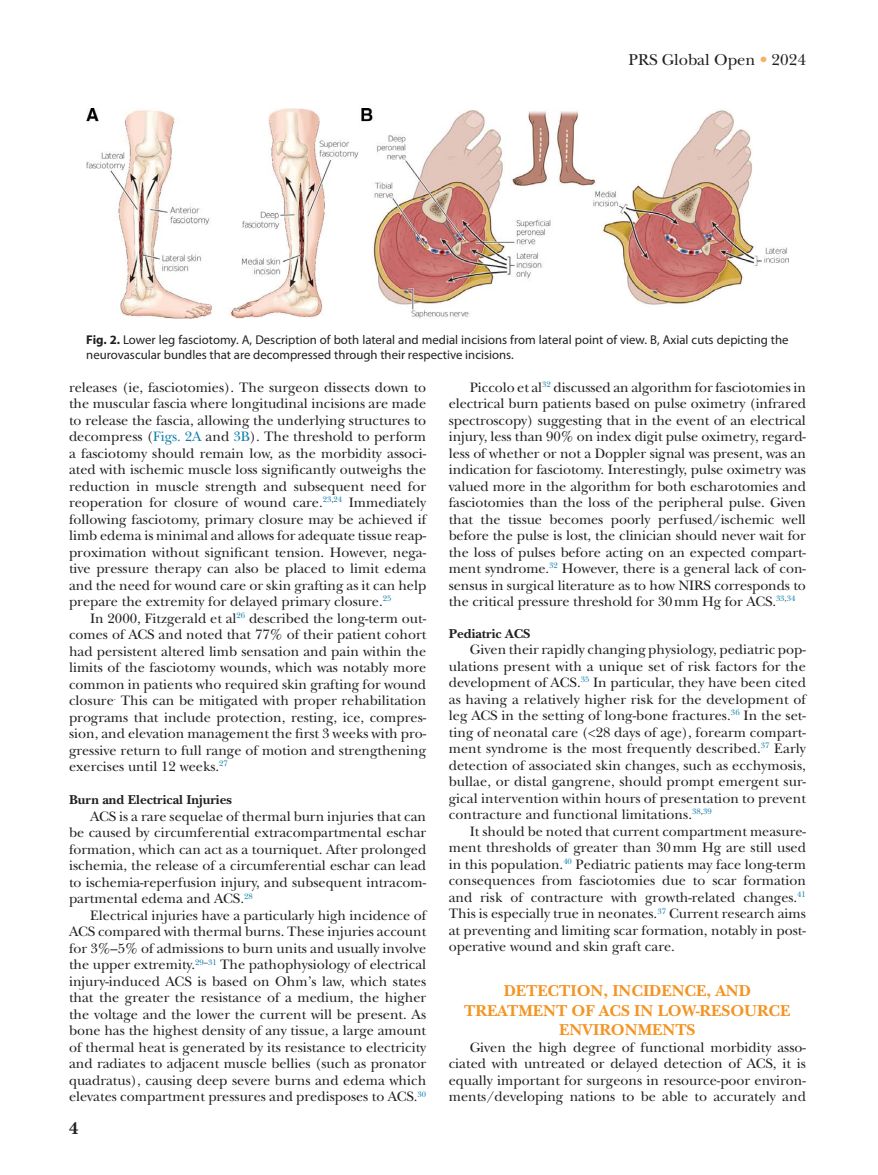
<style>
.page{position:relative;width:878px;height:1175px;background:#fff}
.page>*{position:absolute;margin:0;border:0;box-sizing:border-box;transform-origin:0 0}
.t1{font:700 18px "New Baskerville Std";color:#231f20}
.t2{font:700 16.5px/19.5px "New Baskerville Std";color:#f39423;text-align:center}
.t3{font:16.5px "New Baskerville Std";color:#231f20}
.t4{font:14.25px/16.5px "New Baskerville Std";color:#231f20;text-align:justify}
.t5{font:700 13.5px "New Baskerville Std";color:#231f20}
.t6{font:12.75px/15px "Myriad Pro";color:#231f20}
.s1{color:#f7b163}
.s2{font-weight:700}
.s3{color:#0f7eac}
</style>
<div class="page">
<img style="left:86px;top:108px;width:702px;height:210px">
<p class="t3" style="left:628px;top:50px;width:179px">PRS Global Open <span class="s1">•</span> 2024</p>
<p class="t6" style="left:86px;top:332px;width:703px"><span class="s2">Fig. 2.</span> Lower leg fasciotomy. A, Description of both lateral and medial incisions from lateral point of view. B, Axial cuts depicting the neurovascular bundles that are decompressed through their respective incisions.</p>
<p class="t4" style="left:69px;top:379px;width:359px">releases (ie, fasciotomies). The surgeon dissects down to the muscular fascia where longitudinal incisions are made to release the fascia, allowing the underlying structures to decompress (<span class="s3">Figs. 2A</span> and <span class="s3">3B</span>). The threshold to perform a fasciotomy should remain low, as the morbidity associ&shy;ated with ischemic muscle loss significantly outweighs the reduction in muscle strength and subsequent need for reoperation for closure of wound care.<sup>23</sup><sup>,</sup><sup>24</sup> Immediately following fasciotomy, primary closure may be achieved if limb edema is minimal and allows for adequate tissue reap&shy;proximation without significant tension. However, nega&shy;tive pressure therapy can also be placed to limit edema and the need for wound care or skin grafting as it can help prepare the extremity for delayed primary closure.<sup>25</sup></p>
<p class="t4" style="left:69px;top:610px;width:359px;text-indent:21px">In 2000, Fitzgerald et al<sup>26</sup> described the long-term out&shy;comes of ACS and noted that 77% of their patient cohort had persistent altered limb sensation and pain within the limits of the fasciotomy wounds, which was notably more common in patients who required skin grafting for wound closure<sup>.</sup> This can be mitigated with proper rehabilitation programs that include protection, resting, ice, compres&shy;sion, and elevation management the first 3 weeks with pro&shy;gressive return to full range of motion and strengthening exercises until 12 weeks.<sup>27</sup></p>
<p class="t5" style="left:69px;top:792px;width:164px">Burn and Electrical Injuries</p>
<p class="t4" style="left:69px;top:808px;width:359px;text-indent:21px">ACS is a rare sequelae of thermal burn injuries that can be caused by circumferential extracompartmental eschar formation, which can act as a tourniquet. After prolonged ischemia, the release of a circumferential eschar can lead to ischemia-reperfusion injury, and subsequent intracom&shy;partmental edema and ACS.<sup>28</sup></p>
<p class="t4" style="left:69px;top:907px;width:359px;text-indent:21px">Electrical injuries have a particularly high incidence of ACS compared with thermal burns. These injuries account for 3%–5% of admissions to burn units and usually involve the upper extremity.<sup>29</sup><sup>–</sup><sup>31</sup> The pathophysiology of electrical injury-induced ACS is based on Ohm’s law, which states that the greater the resistance of a medium, the higher the voltage and the lower the current will be present. As bone has the highest density of any tissue, a large amount of thermal heat is generated by its resistance to electricity and radiates to adjacent muscle bellies (such as pronator quadratus), causing deep severe burns and edema which elevates compartment pressures and predisposes to ACS.<sup>30</sup></p>
<p class="t1" style="left:69px;top:1118px;width:11px">4</p>
<p class="t4" style="left:448px;top:379px;width:359px;text-indent:21px">Piccolo et al<sup>32</sup> discussed an algorithm for fasciotomies in electrical burn patients based on pulse oximetry (infrared spectroscopy) suggesting that in the event of an electrical injury, less than 90% on index digit pulse oximetry, regard&shy;less of whether or not a Doppler signal was present, was an indication for fasciotomy. Interestingly, pulse oximetry was valued more in the algorithm for both escharotomies and fasciotomies than the loss of the peripheral pulse. Given that the tissue becomes poorly perfused/ischemic well before the pulse is lost, the clinician should never wait for the loss of pulses before acting on an expected compart&shy;ment syndrome.<sup>32</sup> However, there is a general lack of con&shy;sensus in surgical literature as to how NIRS corresponds to the critical pressure threshold for 30mm Hg for ACS.<sup>33</sup><sup>,</sup><sup>34</sup></p>
<p class="t5" style="left:448px;top:625px;width:83px">Pediatric ACS</p>
<p class="t4" style="left:448px;top:641px;width:359px;text-indent:21px">Given their rapidly changing physiology, pediatric pop&shy;ulations present with a unique set of risk factors for the development of ACS.<sup>35</sup> In particular, they have been cited as having a relatively higher risk for the development of leg ACS in the setting of long-bone fractures.<sup>36</sup> In the set&shy;ting of neonatal care (&lt;28 days of age), forearm compart&shy;ment syndrome is the most frequently described.<sup>37</sup> Early detection of associated skin changes, such as ecchymosis, bullae, or distal gangrene, should prompt emergent sur&shy;gical intervention within hours of presentation to prevent contracture and functional limitations.<sup>38</sup><sup>,</sup><sup>39</sup></p>
<p class="t4" style="left:448px;top:823px;width:359px;text-indent:21px">It should be noted that current compartment measure&shy;ment thresholds of greater than 30mm Hg are still used in this population.<sup>40</sup> Pediatric patients may face long-term consequences from fasciotomies due to scar formation and risk of contracture with growth-related changes.<sup>41<br></sup>This is especially true in neonates.<sup>37</sup> Current research aims at preventing and limiting scar formation, notably in post&shy;operative wound and skin graft care.</p>
<p class="t2" style="left:464px;top:981px;width:328px">DETECTION, INCIDENCE, AND<br>TREATMENT OF ACS IN LOW-RESOURCE<br>ENVIRONMENTS</p>
<p class="t4" style="left:448px;top:1039px;width:359px;text-indent:21px">Given the high degree of functional morbidity asso&shy;ciated with untreated or delayed detection of ACS, it is equally important for surgeons in resource-poor environ&shy;ments/developing nations to be able to accurately and</p>
</div>
